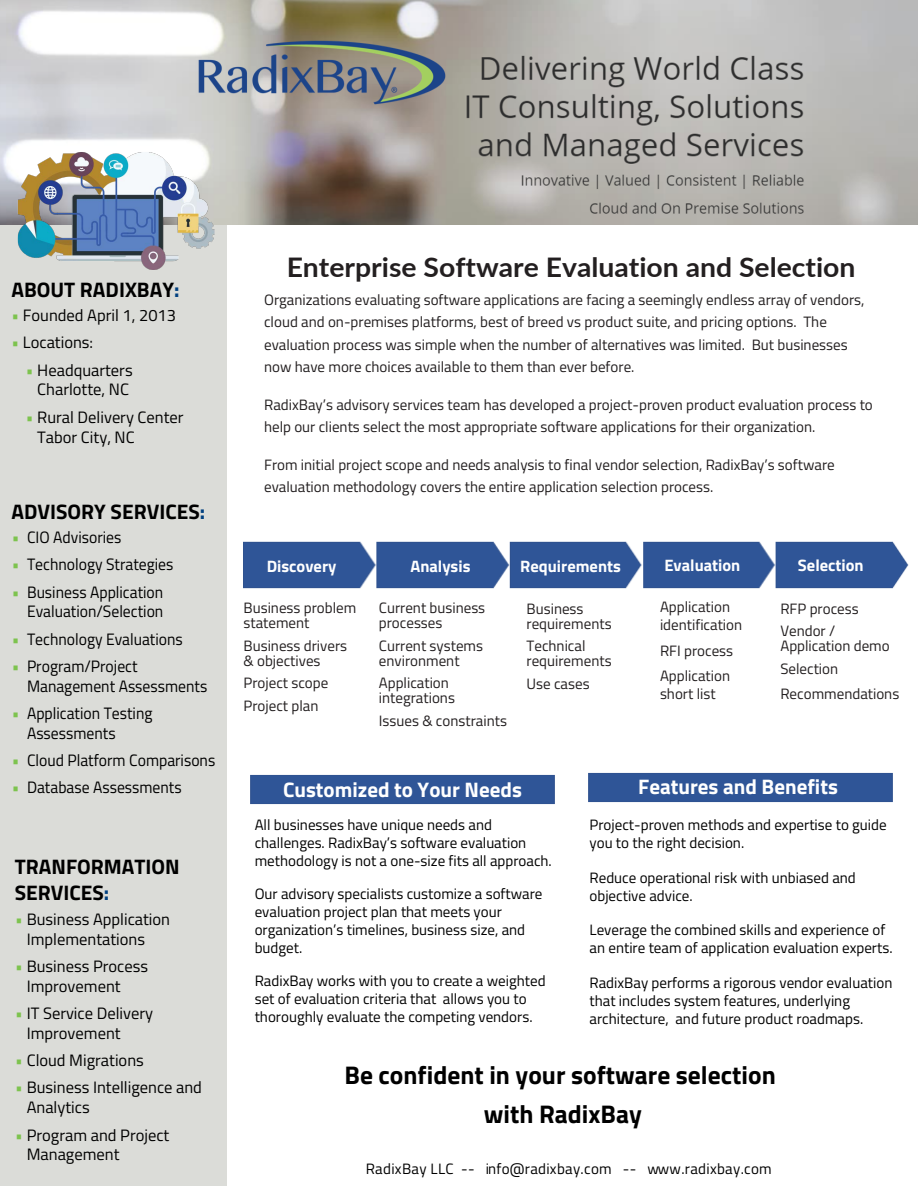
<style>
.page{position:relative;width:918px;height:1188px;background:#fff}
.page>*{position:absolute;margin:0;border:0;box-sizing:border-box;transform-origin:0 0}
.t1{font:700 27px "Lato";color:#231f20;scale:1.05 1}
.t2{font:700 25.5px/38.1px "Titillium Web";color:#000;text-align:center}
.t3{font:700 21px/25.2px "Titillium Web";color:#000}
.t4{font:700 21px "Titillium Web";color:#fff}
.t5{font:16.5px/19.8px "Titillium Web";color:#000}
.t6{font:16.5px/19.8px "Titillium Web";color:#000;scale:.95 1}
.t7{font:700 16.5px "Titillium Web";color:#fff}
.t8{font:15px/18px "Titillium Web";color:#000}
.t9{font:15px/22.5px "Titillium Web";color:#221e1f}
.t10{font:15px/15px "Titillium Web";color:#231f20}
.t11{font:15px "Titillium Web";letter-spacing:.02em;color:#000}
.s1{font-style:inherit}
.s2{color:#004080}
.s3{color:#7dc34e}
</style>
<div class="page">
<img style="left:250px;top:774px;width:305px;height:31px">
<img style="left:588px;top:772px;width:305px;height:31px">
<img style="left:243px;top:541px;width:665px;height:48px">
<img style="left:0;top:0;width:918px;height:224px">
<img style="left:0;top:141px;width:236px;height:140px">
<h3 class="t3" style="left:11px;top:276px;width:170px"><span class="s1">ABOUT</span> RADIXBAY<span class="s2">:</span></h3>
<p class="t5" style="left:11px;top:305px;width:166px"><span class="s3">•</span> Founded April 1, 2013</p>
<p class="t5" style="left:11px;top:332px;width:83px"><span class="s3">•</span> Locations:</p>
<p class="t5" style="left:26px;top:359px;width:108px;text-align:center"><span class="s3">•</span> Headquarters<br>Charlotte, NC</p>
<p class="t5" style="left:37px;top:406px;width:148px;text-indent:-11px"><span class="s3">•</span> Rural Delivery Center<br>Tabor City, NC</p>
<h3 class="t3" style="left:11px;top:498px;width:195px"><span class="s1">A</span>DVISORY SERVICES<span class="s2">:</span></h3>
<p class="t6" style="left:12px;top:527px;width:117px"><span class="s3">•</span> CIO Advisories</p>
<p class="t6" style="left:12px;top:554px;width:172px"><span class="s3">•</span> Technology Strategies</p>
<p class="t6" style="left:12px;top:581px;width:161px;text-align:right"><span class="s3">•</span> Business Application<br>Evaluation/Selection</p>
<p class="t6" style="left:12px;top:628px;width:181px"><span class="s3">•</span> Technology Evaluations</p>
<p class="t6" style="left:27px;top:656px;width:191px;text-indent:-15px"><span class="s3">•</span> Program/Project<br>Management Assessments</p>
<p class="t6" style="left:27px;top:703px;width:134px;text-indent:-15px"><span class="s3">•</span> Application Testing<br>Assessments</p>
<p class="t6" style="left:12px;top:750px;width:216px"><span class="s3">•</span> Cloud Platform Comparisons</p>
<p class="t6" style="left:12px;top:777px;width:180px"><span class="s3">•</span> Database Assessments</p>
<h3 class="t3" style="left:15px;top:853px;width:167px">TRANFORMATION<br><span class="s1">SERVICES</span><span class="s2">:</span></h3>
<p class="t5" style="left:27px;top:908px;width:145px;text-indent:-11px"><span class="s3">•</span> Business Application<br>Implementations</p>
<p class="t5" style="left:27px;top:956px;width:123px;text-indent:-11px"><span class="s3">•</span> Business Process<br>Improvement</p>
<p class="t5" style="left:27px;top:1003px;width:128px;text-indent:-11px"><span class="s3">•</span> IT Service Delivery<br>Improvement</p>
<p class="t5" style="left:15px;top:1050px;width:130px"><span class="s3">•</span> Cloud Migrations</p>
<p class="t5" style="left:27px;top:1077px;width:177px;text-indent:-11px"><span class="s3">•</span> Business Intelligence and<br>Analytics</p>
<p class="t5" style="left:27px;top:1124px;width:144px;text-indent:-11px"><span class="s3">•</span> Program and Project<br>Management</p>
<h1 class="t1" style="left:287px;top:247px;width:543px">Enterprise Software Evaluation and Selection</h1>
<p class="t9" style="left:264px;top:287px;width:602px">Organizations evaluating software applications are facing a seemingly endless array of vendors, cloud and on-premises platforms, best of breed vs product suite, and pricing options. The evaluation process was simple when the number of alternatives was limited. But businesses now have more choices available to them than ever before.</p>
<p class="t9" style="left:264px;top:392px;width:610px">RadixBay’s advisory services team has developed a project-proven product evaluation process to help our clients select the most appropriate software applications for their organization.</p>
<p class="t9" style="left:264px;top:452px;width:572px">From initial project scope and needs analysis to final vendor selection, RadixBay’s software evaluation methodology covers the entire application selection process.</p>
<p class="t7" style="left:267px;top:553px;width:71px">Discovery</p>
<p class="t7" style="left:520px;top:553px;width:102px">Requirements</p>
<p class="t7" style="left:664px;top:553px;width:77px">Evaluation</p>
<p class="t10" style="left:243px;top:600px;width:114px">Business problem statement</p>
<p class="t10" style="left:243px;top:637px;width:105px">Business drivers &amp; objectives</p>
<p class="t10" style="left:243px;top:671px;width:86px;line-height:22.5px">Project scope<br>Project plan</p>
<p class="t7" style="left:410px;top:553px;width:62px">Analysis</p>
<p class="t10" style="left:379px;top:600px;width:108px">Current business processes</p>
<p class="t10" style="left:379px;top:637px;width:106px">Current systems environment</p>
<p class="t10" style="left:379px;top:675px;width:78px">Application integrations</p>
<p class="t10" style="left:379px;top:712px;width:130px">Issues &amp; constraints</p>
<p class="t10" style="left:660px;top:597px;width:84px;line-height:18px">Application identification</p>
<p class="t10" style="left:660px;top:637px;width:75px;line-height:25.5px">RFI process<br>Application</p>
<p class="t10" style="left:660px;top:686px;width:57px">short list</p>
<p class="t10" style="left:527px;top:600px;width:87px">Business requirements</p>
<p class="t10" style="left:527px;top:638px;width:87px">Technical requirements</p>
<p class="t10" style="left:527px;top:675px;width:65px">Use cases</p>
<p class="t7" style="left:798px;top:553px;width:67px">Selection</p>
<p class="t10" style="left:780px;top:597px;width:80px;line-height:22.5px">RFP process<br>Vendor /</p>
<p class="t10" style="left:780px;top:634px;width:111px;line-height:22.5px">Application demo<br>Selection</p>
<p class="t10" style="left:780px;top:686px;width:120px">Recommendations</p>
<h3 class="t4" style="left:283px;top:773px;width:240px">Customized to Your Needs</h3>
<h3 class="t4" style="left:638px;top:770px;width:201px">Features and Benefits</h3>
<p class="t8" style="left:590px;top:815px;width:299px">Project-proven methods and expertise to guide you to the right decision.</p>
<p class="t8" style="left:590px;top:868px;width:268px">Reduce operational risk with unbiased and objective advice.</p>
<p class="t8" style="left:590px;top:920px;width:305px">Leverage the combined skills and experience of an entire team of application evaluation experts.</p>
<p class="t8" style="left:590px;top:973px;width:304px">RadixBay performs a rigorous vendor evaluation that includes system features, underlying architecture, and future product roadmaps.</p>
<h2 class="t2" style="left:344px;top:1055px;width:433px">Be confident in your software selection with RadixBay</h2>
<p class="t8" style="left:255px;top:815px;width:299px">All businesses have unique needs and challenges. RadixBay’s software evaluation methodology is not a one-size fits all approach.</p>
<p class="t8" style="left:255px;top:884px;width:289px">Our advisory specialists customize a software evaluation project plan that meets your organization’s timelines, business size, and budget.</p>
<p class="t8" style="left:255px;top:971px;width:292px">RadixBay works with you to create a weighted set of evaluation criteria that allows you to thoroughly evaluate the competing vendors.</p>
<p class="t11" style="left:366px;top:1157px;width:408px">RadixBay LLC -- info@radixbay.com -- www.radixbay.com</p>
</div>
